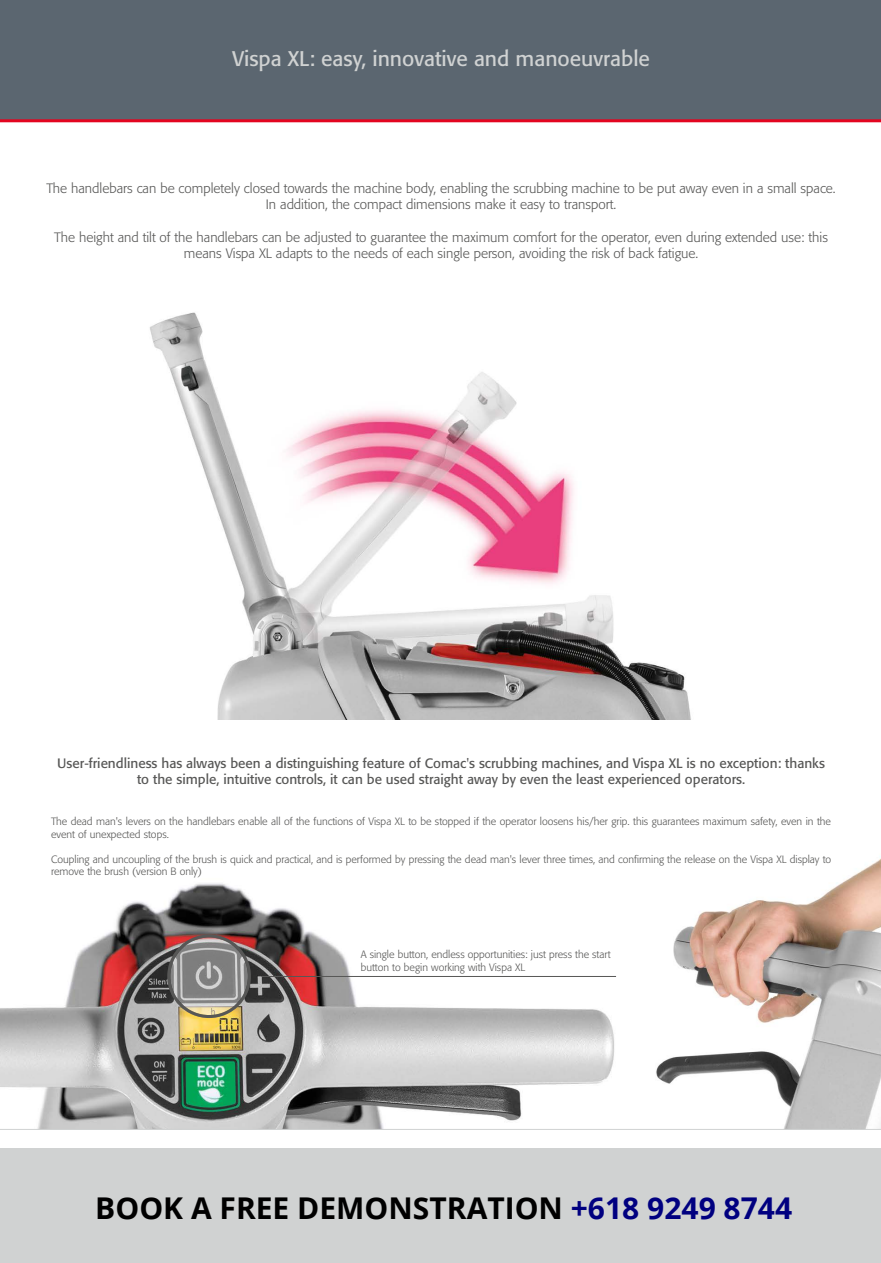
<style>
.page{position:relative;width:881px;height:1263px;background:#fff}
.page>*{position:absolute;margin:0;border:0;box-sizing:border-box;transform-origin:0 0}
.t1{font:700 30px "Open Sans";color:#000}
.t2{font:21px "Formata";color:#d0d2d2}
.t3{font:300 13.5px/16.2px "Formata";color:#575756;text-align:center}
.t4{font:13.5px/16.2px "Formata";color:#575756;text-align:center}
.t5{font:300 10.5px/12.6px "Formata";color:#575756}
.s1{color:#000080}
</style>
<div class="page">
<img style="left:0;top:883px;width:616px;height:246px">
<img style="left:656px;top:859px;width:224px;height:270px">
<svg style="left:169px;top:936px;width:80px;height:80px;background:#989694"></svg>
<div style="left:167px;top:934px;width:84px;height:84px;border:3px solid #575756;border-radius:50%"></div>
<img style="left:150px;top:312px;width:541px;height:408px">
<hr style="left:261px;top:976px;width:354px;height:1px;background:#575756">
<hr style="left:0;top:1129px;width:880px;height:1px;background:#d0d2d2">
<div style="left:0;top:0;width:880px;height:121px;background:#5b6670"></div>
<hr style="left:0;top:119px;width:880px;height:3px;background:#e30520">
<div style="left:0;top:1148px;width:880px;height:115px;background:#d0d2d2"></div>
<h2 class="t2" style="left:232px;top:46px;width:419px">Vispa XL: easy, innovative and manoeuvrable</h2>
<p class="t3" style="left:46px;top:180px;width:790px">The handlebars can be completely closed towards the machine body, enabling the scrubbing machine to be put away even in a small space.<br>In addition, the compact dimensions make it easy to transport.</p>
<p class="t3" style="left:54px;top:229px;width:774px">The height and tilt of the handlebars can be adjusted to guarantee the maximum comfort for the operator, even during extended use: this means Vispa XL adapts to the needs of each single person, avoiding the risk of back fatigue.</p>
<p class="t4" style="left:57px;top:755px;width:768px">User-friendliness has always been a distinguishing feature of Comac's scrubbing machines, and Vispa XL is no exception: thanks to the simple, intuitive controls, it can be used straight away by even the least experienced operators.</p>
<p class="t5" style="left:51px;top:815px;width:781px">The dead man's levers on the handlebars enable all of the functions of Vispa XL to be stopped if the operator loosens his/her grip. this guarantees maximum safety, even in the event of unexpected stops.</p>
<p class="t5" style="left:51px;top:853px;width:781px">Coupling and uncoupling of the brush is quick and practical, and is performed by pressing the dead man's lever three times, and confirming the release on the Vispa XL display to remove the brush (version B only)</p>
<p class="t5" style="left:360px;top:948px;width:251px">A single button, endless opportunities: just press the start button to begin working with Vispa XL</p>
<h1 class="t1" style="left:95px;top:1187px;width:698px">BOOK A FREE DEMONSTRATION <span class="s1">+618 9249 8744</span></h1>
</div>
